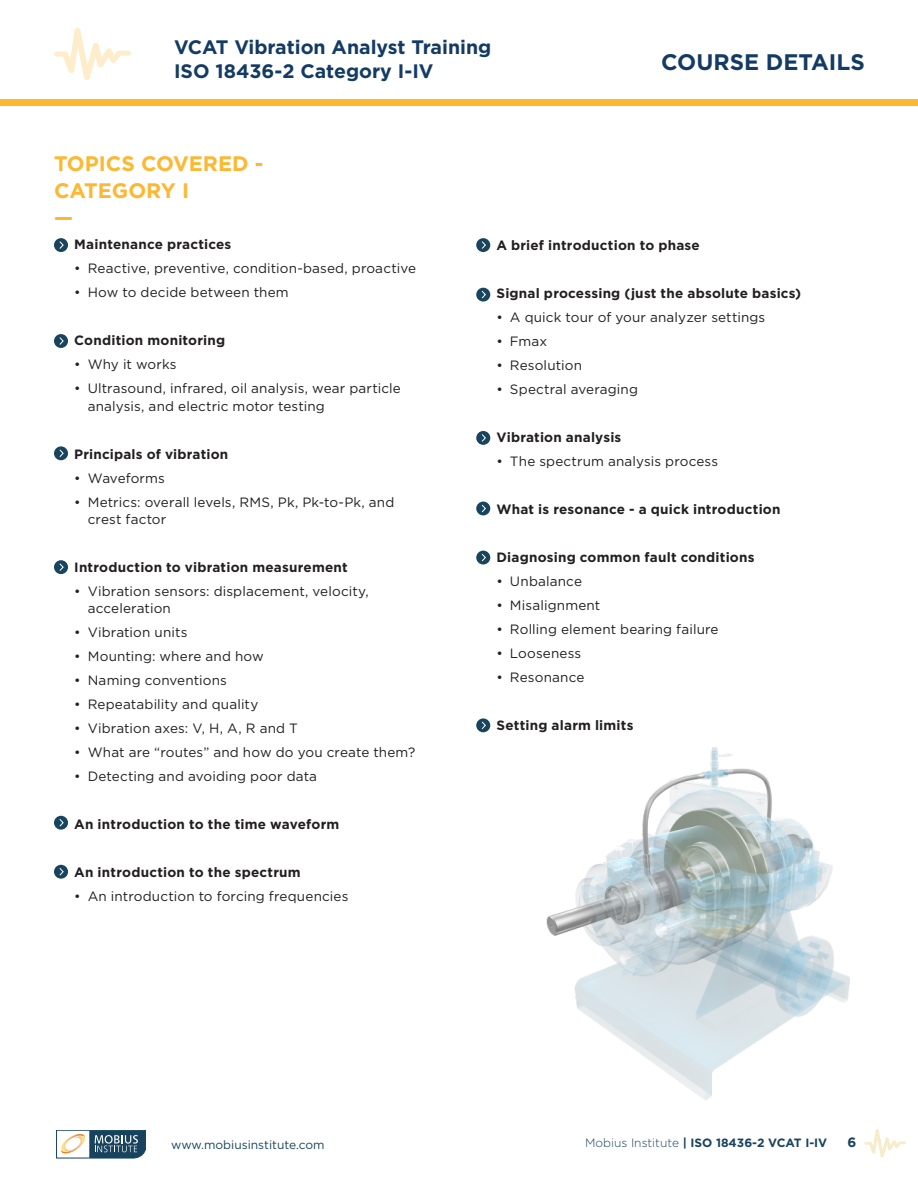
<style>
.page{position:relative;width:918px;height:1188px;background:#fff}
.page>*{position:absolute;margin:0;border:0;box-sizing:border-box;transform-origin:0 0}
.t1{font:700 22.5px "Gotham";color:#133b63}
.t2{font:700 21px/27px "Gotham";color:#fdb731}
.t3{font:700 19.5px "Gotham";color:#133b63}
.t4{font:13.5px/17.2px "Gotham";letter-spacing:.01em;color:#231f20}
.t5{font:700 13.5px "Gotham";letter-spacing:.015em;color:#231f20}
.t6{font:700 13.5px "Gotham";color:#19435e}
.t7{font:700 12px "Gotham";color:#19435e}
.t8{font:12px "Gotham";color:#19435e}
.s1{font-weight:300}
</style>
<div class="page">
<svg style="left:56px;top:1130px;width:90px;height:28px"></svg>
<svg style="left:864px;top:1129px;width:42px;height:29px"></svg>
<div style="left:0;top:99px;width:918px;height:7px;background:#fdb731"></div>
<div style="left:54px;top:238px;width:14px;height:14px;background:#18445e;border-radius:50%"></div>
<svg style="left:59px;top:241px;width:5px;height:8px"></svg>
<div style="left:476px;top:238px;width:14px;height:14px;background:#18445e;border-radius:50%"></div>
<svg style="left:481px;top:241px;width:5px;height:8px"></svg>
<div style="left:476px;top:431px;width:14px;height:14px;background:#18445e;border-radius:50%"></div>
<svg style="left:481px;top:434px;width:5px;height:8px"></svg>
<div style="left:476px;top:288px;width:14px;height:14px;background:#18445e;border-radius:50%"></div>
<svg style="left:481px;top:291px;width:5px;height:8px"></svg>
<div style="left:54px;top:334px;width:14px;height:14px;background:#18445e;border-radius:50%"></div>
<svg style="left:59px;top:337px;width:5px;height:8px"></svg>
<div style="left:476px;top:502px;width:14px;height:13px;background:#18445e;border-radius:50%"></div>
<svg style="left:481px;top:504px;width:5px;height:9px"></svg>
<div style="left:54px;top:446px;width:14px;height:14px;background:#18445e;border-radius:50%"></div>
<svg style="left:59px;top:449px;width:5px;height:8px"></svg>
<div style="left:476px;top:551px;width:14px;height:14px;background:#18445e;border-radius:50%"></div>
<svg style="left:481px;top:554px;width:5px;height:8px"></svg>
<div style="left:54px;top:560px;width:14px;height:14px;background:#18445e;border-radius:50%"></div>
<svg style="left:59px;top:563px;width:5px;height:8px"></svg>
<div style="left:476px;top:718px;width:14px;height:14px;background:#18445e;border-radius:50%"></div>
<svg style="left:481px;top:721px;width:5px;height:8px"></svg>
<div style="left:54px;top:816px;width:14px;height:14px;background:#18445e;border-radius:50%"></div>
<svg style="left:59px;top:819px;width:5px;height:8px"></svg>
<div style="left:54px;top:865px;width:14px;height:14px;background:#18445e;border-radius:50%"></div>
<svg style="left:59px;top:868px;width:5px;height:8px"></svg>
<img style="left:546px;top:747px;width:304px;height:354px">
<svg style="left:54px;top:28px;width:77px;height:52px"></svg>
<p class="t3" style="left:174px;top:34px;width:319px">VCAT Vibration Analyst Training</p>
<p class="t3" style="left:174px;top:58px;width:261px">ISO 18436-2 Category I-IV</p>
<p class="t1" style="left:661px;top:47px;width:205px">COURSE DETAILS</p>
<p class="t2" style="left:54px;top:150px;width:211px">TOPICS COVERED -<br>CATEGORY I</p>
<p class="t2" style="left:54px;top:204px;width:20px">—</p>
<p class="t5" style="left:74px;top:236px;width:159px">Maintenance practices</p>
<p class="t4" style="left:74px;top:260px;width:343px">• Reactive, preventive, condition-based, proactive</p>
<p class="t4" style="left:74px;top:284px;width:216px">• How to decide between them</p>
<p class="t5" style="left:74px;top:332px;width:152px">Condition monitoring</p>
<p class="t4" style="left:74px;top:356px;width:104px">• Why it works</p>
<p class="t4" style="left:88px;top:380px;width:315px;text-indent:-14px">• Ultrasound, infrared, oil analysis, wear particle analysis, and electric motor testing</p>
<p class="t5" style="left:74px;top:445px;width:156px">Principals of vibration</p>
<p class="t4" style="left:74px;top:469px;width:92px">• Waveforms</p>
<p class="t4" style="left:88px;top:493px;width:308px;text-indent:-14px">• Metrics: overall levels, RMS, Pk, Pk-to-Pk, and crest factor</p>
<p class="t5" style="left:74px;top:558px;width:275px">Introduction to vibration measurement</p>
<p class="t4" style="left:88px;top:582px;width:283px;text-indent:-14px">• Vibration sensors: displacement, velocity, acceleration</p>
<p class="t4" style="left:74px;top:624px;width:115px">• Vibration units</p>
<p class="t4" style="left:74px;top:648px;width:191px">• Mounting: where and how</p>
<p class="t4" style="left:74px;top:672px;width:154px">• Naming conventions</p>
<p class="t4" style="left:74px;top:696px;width:186px">• Repeatability and quality</p>
<p class="t4" style="left:74px;top:720px;width:225px">• Vibration axes: V, H, A, R and T</p>
<p class="t4" style="left:74px;top:744px;width:343px">• What are “routes” and how do you create them?</p>
<p class="t4" style="left:74px;top:768px;width:244px">• Detecting and avoiding poor data</p>
<p class="t5" style="left:74px;top:816px;width:267px">An introduction to the time waveform</p>
<p class="t5" style="left:74px;top:864px;width:228px">An introduction to the spectrum</p>
<p class="t4" style="left:74px;top:888px;width:276px">• An introduction to forcing frequencies</p>
<p class="t5" style="left:496px;top:237px;width:205px">A brief introduction to phase</p>
<p class="t5" style="left:496px;top:285px;width:306px">Signal processing (just the absolute basics)</p>
<p class="t4" style="left:496px;top:309px;width:270px">• A quick tour of your analyzer settings</p>
<p class="t4" style="left:496px;top:333px;width:52px">• Fmax</p>
<p class="t4" style="left:496px;top:357px;width:87px">• Resolution</p>
<p class="t4" style="left:496px;top:381px;width:143px">• Spectral averaging</p>
<p class="t5" style="left:496px;top:429px;width:126px">Vibration analysis</p>
<p class="t4" style="left:496px;top:453px;width:223px">• The spectrum analysis process</p>
<p class="t5" style="left:496px;top:501px;width:286px">What is resonance - a quick introduction</p>
<p class="t5" style="left:496px;top:549px;width:260px">Diagnosing common fault conditions</p>
<p class="t4" style="left:496px;top:573px;width:87px">• Unbalance</p>
<p class="t4" style="left:496px;top:597px;width:105px">• Misalignment</p>
<p class="t4" style="left:496px;top:621px;width:224px">• Rolling element bearing failure</p>
<p class="t4" style="left:496px;top:645px;width:86px">• Looseness</p>
<p class="t4" style="left:496px;top:669px;width:89px">• Resonance</p>
<p class="t5" style="left:496px;top:717px;width:139px">Setting alarm limits</p>
<p class="t8" style="left:171px;top:1137px;width:155px">www.mobiusinstitute.com</p>
<p class="t7" style="left:585px;top:1135px;width:244px"><span class="s1">Mobius Institute</span> | ISO 18436-2 VCAT I-IV</p>
<p class="t6" style="left:848px;top:1133px;width:10px">6</p>
</div>
